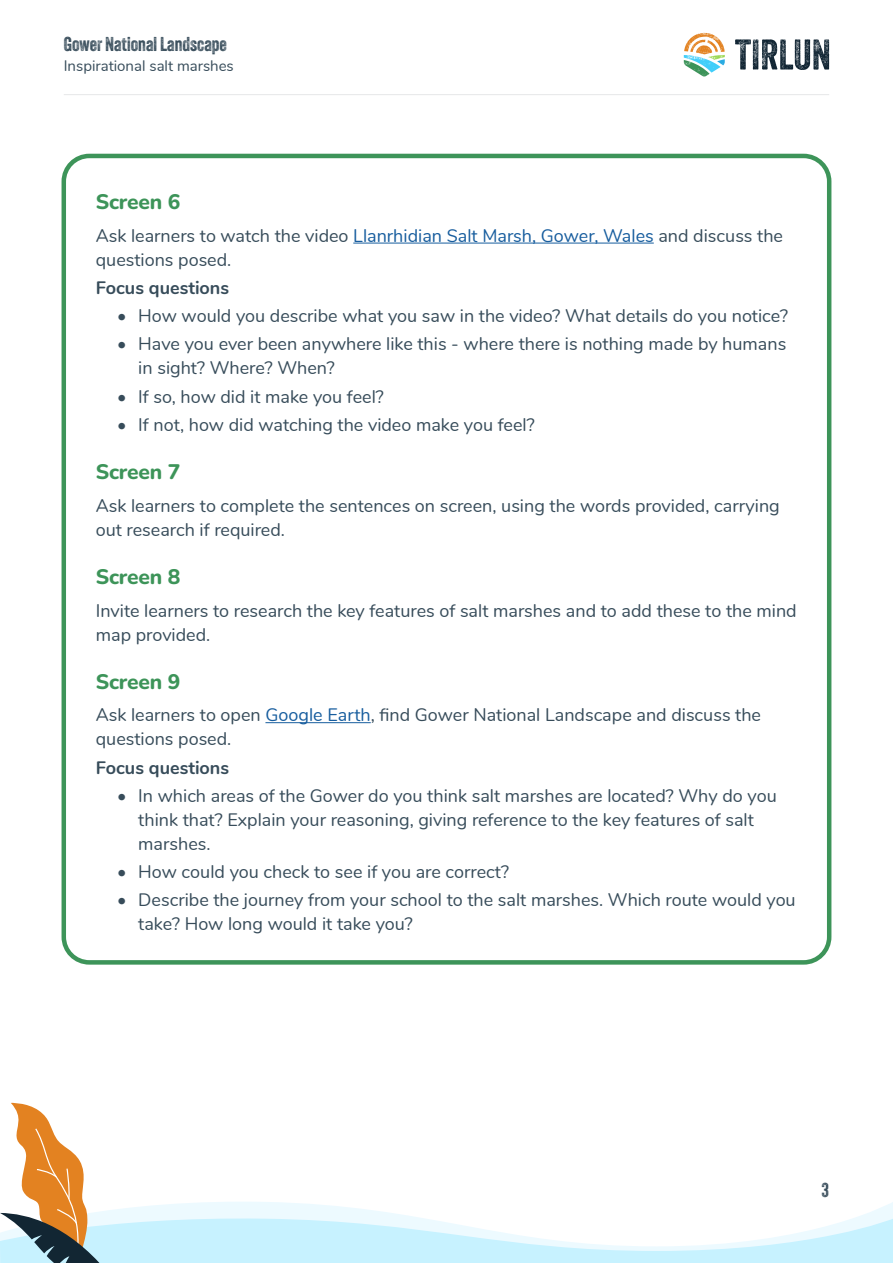
<style>
.page{position:relative;width:893px;height:1263px;background:#fff}
.page>*{position:absolute;margin:0;border:0;box-sizing:border-box;transform-origin:0 0}
.Page_section_heading{font:800 21px "Nunito";letter-spacing:-.01em;color:#3d9459}
.t1{font:19.5px "Veneer Two";color:#374c5a}
.Body_text{font:18px/24px "Nunito";color:#374c5a}
.Body_text-2{font:700 18px "Nunito";color:#374c5a}
.t2{font:15px "Nunito";color:#374c5a}
.s1{color:#175d9e}
</style>
<div class="page">
<svg style="left:735px;top:39px;width:94px;height:31px"></svg>
<svg style="left:684px;top:33px;width:41px;height:44px"></svg>
<hr style="left:64px;top:94px;width:765px;height:1px;background:#e6e7e9">
<hr style="left:353px;top:243px;width:301px;height:1px;background:#175d9e">
<hr style="left:265px;top:722px;width:106px;height:1px;background:#175d9e">
<div style="left:62px;top:154px;width:769px;height:811px;border:4px solid #3d9459;border-radius:26px"></div>
<svg style="left:0;top:1102px;width:893px;height:161px"></svg>
<p class="t1" style="left:64px;top:32px;width:165px">Gower National Landscape</p>
<p class="t2" style="left:64px;top:54px;width:172px">Inspirational salt marshes</p>
<p class="Page_section_heading" style="left:96px;top:187px;width:86px">Screen 6</p>
<p class="Body_text" style="left:96px;top:222px;width:689px">Ask learners to watch the video <span class="s1">Llanrhidian Salt Marsh, Gower, Wales</span> and discuss the questions posed.</p>
<p class="Body_text-2" style="left:96px;top:274px;width:135px">Focus questions</p>
<p class="Body_text" style="left:117px;top:303px;width:673px">• How would you describe what you saw in the video? What details do you notice?</p>
<p class="Body_text" style="left:138px;top:331px;width:649px;text-indent:-21px">• Have you ever been anywhere like this - where there is nothing made by humans in sight? Where? When?</p>
<p class="Body_text" style="left:117px;top:383px;width:268px">• If so, how did it make you feel?</p>
<p class="Body_text" style="left:117px;top:412px;width:419px">• If not, how did watching the video make you feel?</p>
<p class="Page_section_heading" style="left:96px;top:457px;width:86px">Screen 7</p>
<p class="Body_text" style="left:96px;top:492px;width:685px">Ask learners to complete the sentences on screen, using the words provided, carrying out research if required.</p>
<p class="Page_section_heading" style="left:96px;top:562px;width:86px">Screen 8</p>
<p class="Body_text" style="left:96px;top:597px;width:702px">Invite learners to research the key features of salt marshes and to add these to the mind map provided.</p>
<p class="Page_section_heading" style="left:96px;top:666px;width:86px">Screen 9</p>
<p class="Body_text" style="left:96px;top:702px;width:667px">Ask learners to open <span class="s1">Google Earth</span>, find Gower National Landscape and discuss the questions posed.</p>
<p class="Body_text-2" style="left:96px;top:754px;width:135px">Focus questions</p>
<p class="Body_text" style="left:138px;top:782px;width:640px;text-indent:-21px">• In which areas of the Gower do you think salt marshes are located? Why do you think that? Explain your reasoning, giving reference to the key features of salt marshes.</p>
<p class="Body_text" style="left:117px;top:859px;width:393px">• How could you check to see if you are correct?</p>
<p class="Body_text" style="left:138px;top:887px;width:659px;text-indent:-21px">• Describe the journey from your school to the salt marshes. Which route would you take? How long would it take you?</p>
<p class="t1" style="left:822px;top:1178px;width:9px">3</p>
</div>
